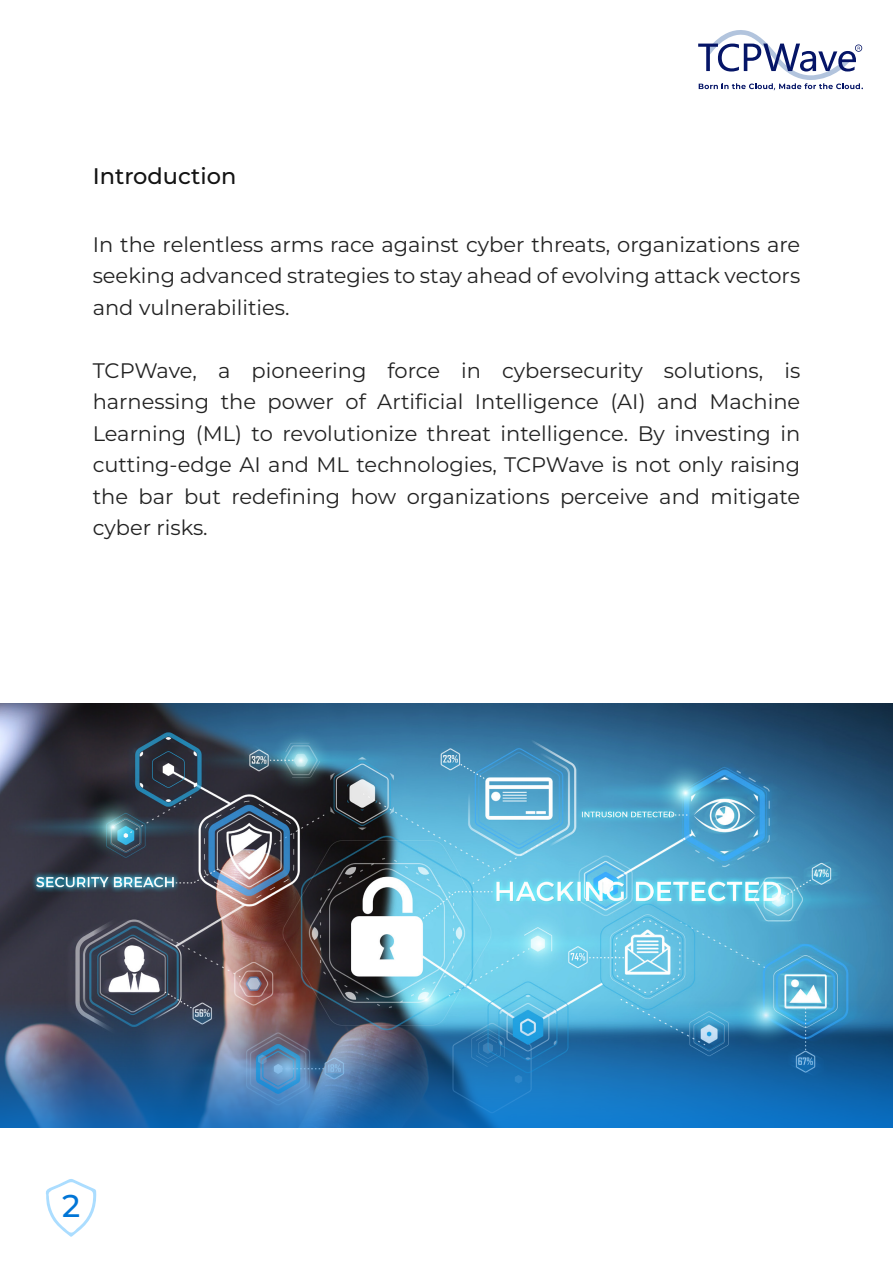
<style>
.page{position:relative;width:893px;height:1263px;background:#fff}
.page>*{position:absolute;margin:0;border:0;box-sizing:border-box;transform-origin:0 0}
.t1{font:100 31.5px "Montserrat";color:#0075d6}
.t2{font:100 22.5px "Montserrat";color:#141414}
.t3{font:100 21px/31.5px "Montserrat";color:#232323;text-align:justify}
</style>
<div class="page">
<img style="left:0;top:704px;width:893px;height:289px">
<img style="left:0;top:993px;width:893px;height:134px">
<svg style="left:698px;top:30px;width:165px;height:60px"></svg>
<svg style="left:46px;top:1179px;width:51px;height:58px"></svg>
<p class="t2" style="left:93px;top:161px;width:145px">Introduction</p>
<p class="t3" style="left:93px;top:228px;width:709px">In the relentless arms race against cyber threats, organizations are seeking advanced strategies to stay ahead of evolving attack vectors and vulnerabilities.</p>
<p class="t3" style="left:93px;top:354px;width:709px">TCPWave, a pioneering force in cybersecurity solutions, is harnessing the power of Artificial Intelligence (AI) and Machine Learning (ML) to revolutionize threat intelligence. By investing in cutting-edge AI and ML technologies, TCPWave is not only raising the bar but redefining how organizations perceive and mitigate cyber risks.</p>
<h1 class="t1" style="left:62px;top:1185px;width:20px">2</h1>
</div>
